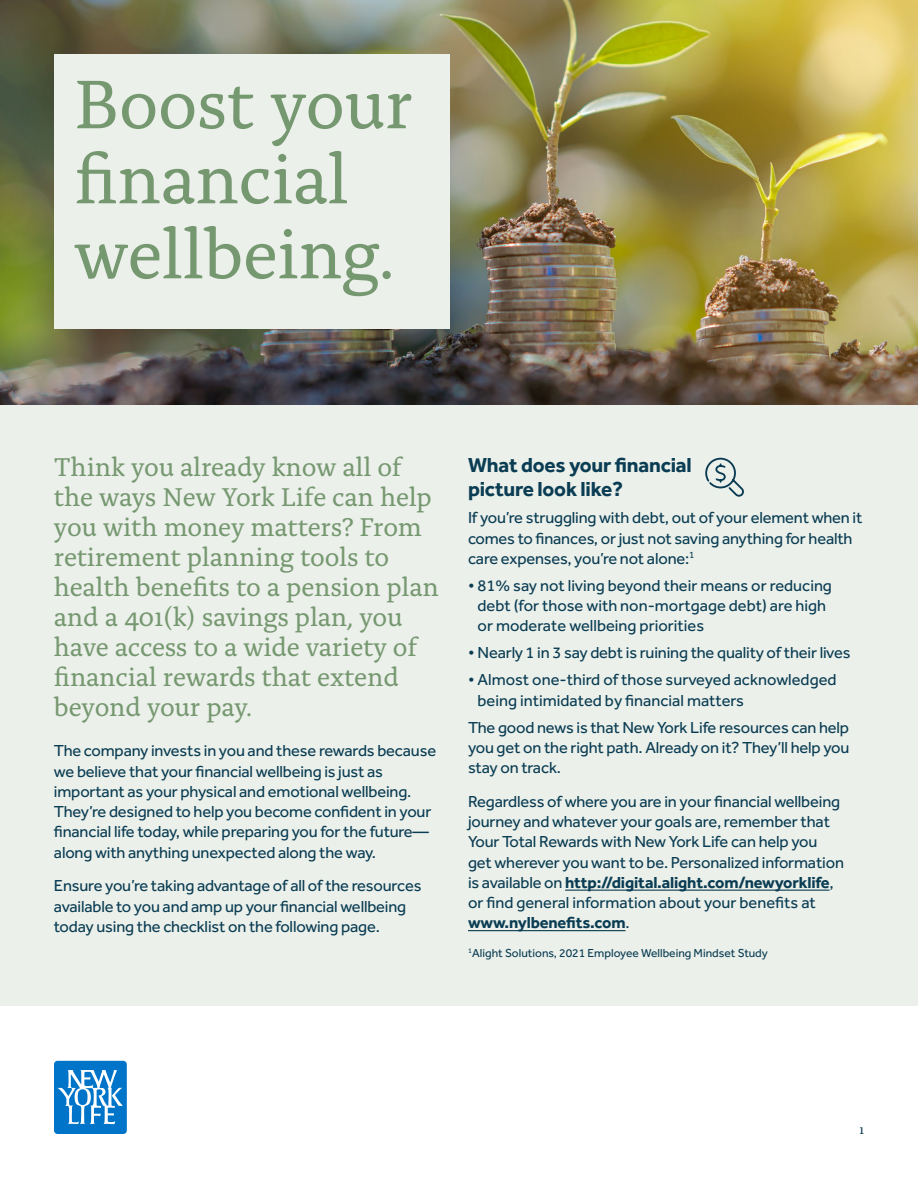
<style>
.page{position:relative;width:918px;height:1188px;background:#fff}
.page>*{position:absolute;margin:0;border:0;box-sizing:border-box;transform-origin:0 0}
.t1{font:72px/75px "Alda OT";letter-spacing:-.01em;color:#769870}
.t2{font:27px/30px "Alda OT";letter-spacing:-.01em;color:#769870}
.t3{font:700 21px/24px "Effra";letter-spacing:-.01em;color:#0a3c53}
.t4{font:16.5px/20.2px "Effra";letter-spacing:-.01em;color:#0a3c53}
.t5{font:13.5px "Alda OT";color:#0a3c53}
.t6{font:12px "Effra";color:#0a3c53}
.s1{font-weight:700}
</style>
<div class="page">
<div style="left:0;top:405px;width:918px;height:601px;background:#ebf0ea"></div>
<img style="left:0;top:0;width:918px;height:405px">
<hr style="left:565px;top:890px;width:265px;height:1px;background:#0a3c53">
<hr style="left:468px;top:930px;width:158px;height:1px;background:#0a3c53">
<div style="left:54px;top:1061px;width:73px;height:73px;background:#0074c8;border-radius:4px"></div>
<svg style="left:57px;top:1070px;width:66px;height:54px"></svg>
<div style="left:54px;top:54px;width:396px;height:275px;background:#ebf0ea"></div>
<svg style="left:705px;top:457px;width:39px;height:40px"></svg>
<h1 class="t1" style="left:74px;top:73px;width:341px">Boost your financial wellbeing.</h1>
<p class="t2" style="left:54px;top:454px;width:387px">Think you already know all of the ways New York Life can help you with money matters? From retirement planning tools to health benefits to a pension plan and a 401(k) savings plan, you have access to a wide variety of financial rewards that extend beyond your pay.</p>
<p class="t4" style="left:54px;top:741px;width:384px">The company invests in you and these rewards because we believe that your financial wellbeing is just as important as your physical and emotional wellbeing.<br>They’re designed to help you become confident in your financial life today, while preparing you for the future— along with anything unexpected along the way.</p>
<p class="t4" style="left:54px;top:876px;width:369px">Ensure you’re taking advantage of all of the resources available to you and amp up your financial wellbeing today using the checklist on the following page.</p>
<p class="t3" style="left:468px;top:453px;width:225px">What does your financial picture look like?</p>
<p class="t4" style="left:468px;top:508px;width:396px">If you’re struggling with debt, out of your element when it comes to finances, or just not saving anything for health care expenses, you’re not alone:<sup>1</sup></p>
<p class="t4" style="left:478px;top:575px;width:356px;text-indent:-10px">• 81% say not living beyond their means or reducing debt (for those with non-mortgage debt) are high or moderate wellbeing priorities</p>
<p class="t4" style="left:468px;top:643px;width:384px">• Nearly 1 in 3 say debt is ruining the quality of their lives</p>
<p class="t4" style="left:478px;top:670px;width:361px;text-indent:-10px">• Almost one-third of those surveyed acknowledged being intimidated by financial matters</p>
<p class="t4" style="left:468px;top:717px;width:383px;text-align:justify">The good news is that New York Life resources can help you get on the right path. Already on it? They’ll help you stay on track.</p>
<p class="t4" style="left:468px;top:791px;width:377px">Regardless of where you are in your financial wellbeing journey and whatever your goals are, remember that Your Total Rewards with New York Life can help you get wherever you want to be. Personalized information is available on <span class="s1">http://digital.alight.com/newyorklife</span>, or find general information about your benefits at <span class="s1">www.nylbenefits.com</span>.</p>
<p class="t6" style="left:468px;top:946px;width:301px"><sup>1</sup>Alight Solutions, 2021 Employee Wellbeing Mindset Study</p>
<p class="t5" style="left:860px;top:1124px;width:6px">1</p>
</div>
